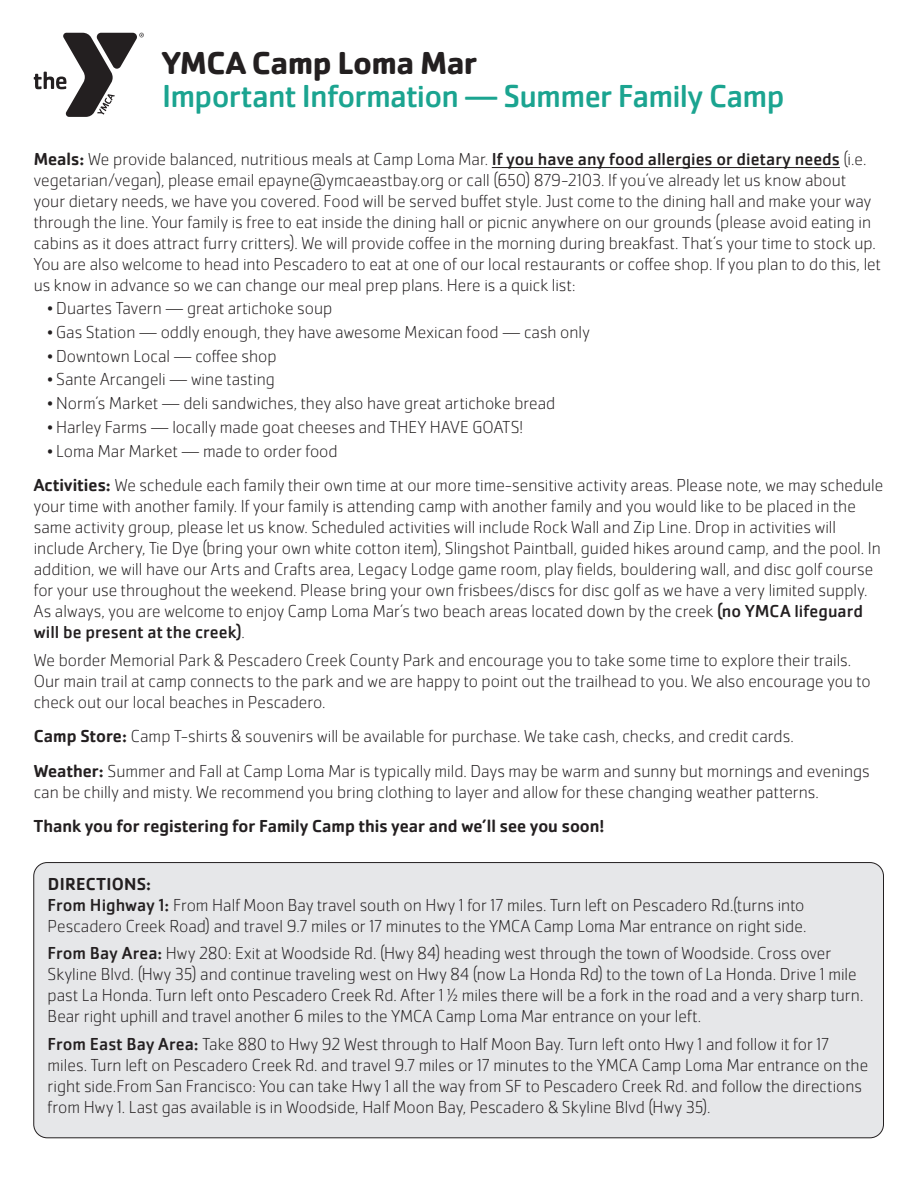
<style>
.page{position:relative;width:918px;height:1188px;background:#fff}
.page>*{position:absolute;margin:0;border:0;box-sizing:border-box;transform-origin:0 0}
.t1{font:33px "Cachet Pro";letter-spacing:-.025em;color:#1ba490}
.t2{font:700 33px "Cachet Pro";letter-spacing:-.02em;color:#231f20}
.t3{font:200 18px/21px "Cachet Pro";color:#231f20}
.t4{font:500 18px "Cachet Pro";color:#231f20}
.s1{font-weight:500}
.s2{font-weight:400}
</style>
<div class="page">
<svg style="left:34px;top:33px;width:110px;height:84px"></svg>
<hr style="left:492px;top:167px;width:348px;height:1px;background:#231f20">
<div style="left:34px;top:863px;width:850px;height:275px;background:#e6e7e9;border-radius:14px"></div>
<h1 class="t2" style="left:162px;top:42px;width:316px">YMCA Camp Loma Mar</h1>
<h1 class="t1" style="left:162px;top:77px;width:624px">Important Information — Summer Family Camp</h1>
<p class="t3" style="left:34px;top:148px;width:849px"><span class="s1">Meals:</span> We provide balanced, nutritious meals at Camp Loma Mar. <span class="s2">If you have any food allergies or dietary needs</span> (i.e. vegetarian/vegan), please email epayne@ymcaeastbay.org or call (650) 879-2103. If you’ve already let us know about your dietary needs, we have you covered. Food will be served buffet style. Just come to the dining hall and make your way through the line. Your family is free to eat inside the dining hall or picnic anywhere on our grounds (please avoid eating in cabins as it does attract furry critters). We will provide coffee in the morning during breakfast. That’s your time to stock up.<br>You are also welcome to head into Pescadero to eat at one of our local restaurants or coffee shop. If you plan to do this, let us know in advance so we can change our meal prep plans. Here is a quick list:</p>
<p class="t3" style="left:47px;top:298px;width:287px">• Duartes Tavern — great artichoke soup</p>
<p class="t3" style="left:47px;top:322px;width:544px">• Gas Station — oddly enough, they have awesome Mexican food — cash only</p>
<p class="t3" style="left:47px;top:346px;width:231px">• Downtown Local — coffee shop</p>
<p class="t3" style="left:47px;top:369px;width:229px">• Sante Arcangeli — wine tasting</p>
<p class="t3" style="left:47px;top:393px;width:510px">• Norm’s Market — deli sandwiches, they also have great artichoke bread</p>
<p class="t3" style="left:47px;top:417px;width:477px">• Harley Farms — locally made goat cheeses and THEY HAVE GOATS!</p>
<p class="t3" style="left:34px;top:434px;width:851px;line-height:34.5px;text-indent:14px">• Loma Mar Market — made to order food<br><span class="s1">Activities:</span> We schedule each family their own time at our more time-sensitive activity areas. Please note, we may schedule</p>
<p class="t3" style="left:34px;top:496px;width:849px">your time with another family. If your family is attending camp with another family and you would like to be placed in the same activity group, please let us know. Scheduled activities will include Rock Wall and Zip Line. Drop in activities will include Archery, Tie Dye (bring your own white cotton item), Slingshot Paintball, guided hikes around camp, and the pool. In addition, we will have our Arts and Crafts area, Legacy Lodge game room, play fields, bouldering wall, and disc golf course for your use throughout the weekend. Please bring your own frisbees/discs for disc golf as we have a very limited supply.<br>As always, you are welcome to enjoy Camp Loma Mar’s two beach areas located down by the creek <span class="s2">(no YMCA lifeguard will be present at the creek)</span>.</p>
<p class="t3" style="left:34px;top:650px;width:839px">We border Memorial Park &amp; Pescadero Creek County Park and encourage you to take some time to explore their trails.<br>Our main trail at camp connects to the park and we are happy to point out the trailhead to you. We also encourage you to check out our local beaches in Pescadero.</p>
<p class="t3" style="left:34px;top:719px;width:838px;line-height:34.5px"><span class="s1">Camp Store:</span> Camp T-shirts &amp; souvenirs will be available for purchase. We take cash, checks, and credit cards.<br><span class="s1">Weather:</span> Summer and Fall at Camp Loma Mar is typically mild. Days may be warm and sunny but mornings and evenings</p>
<p class="t3" style="left:34px;top:782px;width:787px">can be chilly and misty. We recommend you bring clothing to layer and allow for these changing weather patterns.</p>
<p class="t4" style="left:34px;top:816px;width:572px">Thank you for registering for Family Camp this year and we’ll see you soon!</p>
<p class="t3" style="left:48px;top:874px;width:760px"><span class="s1">DIRECTIONS:<br></span><span class="s2">From Highway 1:</span> From Half Moon Bay travel south on Hwy 1 for 17 miles. Turn left on Pescadero Rd.(turns into<br>Pescadero Creek Road) and travel 9.7 miles or 17 minutes to the YMCA Camp Loma Mar entrance on right side.</p>
<p class="t3" style="left:48px;top:943px;width:817px"><span class="s2">From Bay Area:</span> Hwy 280: Exit at Woodside Rd. (Hwy 84) heading west through the town of Woodside. Cross over Skyline Blvd. (Hwy 35) and continue traveling west on Hwy 84 (now La Honda Rd) to the town of La Honda. Drive 1 mile past La Honda. Turn left onto Pescadero Creek Rd. After 1 ½ miles there will be a fork in the road and a very sharp turn.<br>Bear right uphill and travel another 6 miles to the YMCA Camp Loma Mar entrance on your left.</p>
<p class="t3" style="left:48px;top:1034px;width:822px"><span class="s2">From East Bay Area:</span> Take 880 to Hwy 92 West through to Half Moon Bay. Turn left onto Hwy 1 and follow it for 17 miles. Turn left on Pescadero Creek Rd. and travel 9.7 miles or 17 minutes to the YMCA Camp Loma Mar entrance on the right side.From San Francisco: You can take Hwy 1 all the way from SF to Pescadero Creek Rd. and follow the directions from Hwy 1. Last gas available is in Woodside, Half Moon Bay, Pescadero &amp; Skyline Blvd (Hwy 35).</p>
</div>
